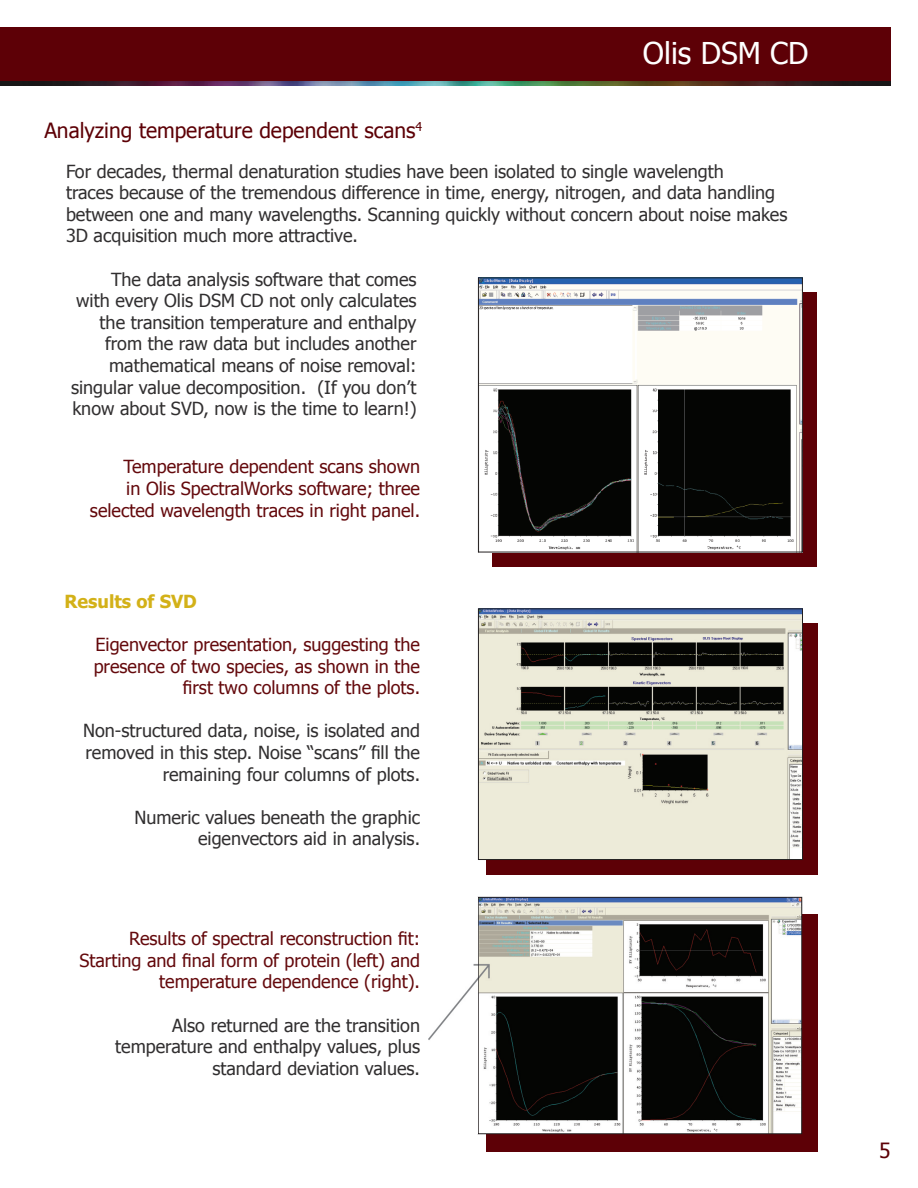
<style>
.page{position:relative;width:918px;height:1188px;background:#fff}
.page>*{position:absolute;margin:0;border:0;box-sizing:border-box;transform-origin:0 0}
.t1{font:30px "Tahoma";color:#fff}
.t2{font:21px "Tahoma";color:#5d0006}
.t3{font:18px/21.6px "Tahoma";color:#312f30;text-align:right}
.t4{font:18px/21.6px "Tahoma";color:#64090c;text-align:right}
.t5{font:700 18px "Tahoma";color:#d3b118}
</style>
<div class="page">
<div style="left:0;top:27px;width:891px;height:54px;background:#5d0006"></div>
<div style="left:492px;top:292px;width:325px;height:275px;background:#5d0006"></div>
<img style="left:480px;top:279px;width:321px;height:271px">
<div style="left:478px;top:277px;width:325px;height:275px;border:1px solid #231f20"></div>
<div style="left:486px;top:623px;width:332px;height:252px;background:#5d0006"></div>
<img style="left:480px;top:610px;width:321px;height:248px">
<div style="left:478px;top:608px;width:325px;height:252px;border:1px solid #231f20"></div>
<div style="left:486px;top:914px;width:332px;height:237px;background:#5d0006"></div>
<img style="left:429px;top:899px;width:371px;height:233px">
<div style="left:478px;top:897px;width:324px;height:237px;border:1px solid #231f20"></div>
<img style="left:0;top:81px;width:891px;height:4px">
<h1 class="t1" style="left:643px;top:34px;width:167px">Olis DSM CD</h1>
<p class="t2" style="left:44px;top:117px;width:379px">Analyzing temperature dependent scans<sup>4</sup></p>
<p class="t3" style="left:66px;top:160px;width:723px;text-align:left">For decades, thermal denaturation studies have been isolated to single wavelength<br>traces because of the tremendous difference in time, energy, nitrogen, and data handling between one and many wavelengths. Scanning quickly without concern about noise makes 3D acquisition much more attractive.</p>
<p class="t3" style="left:71px;top:268px;width:347px">The data analysis software that comes<br>with every Olis DSM CD not only calculates the transition temperature and enthalpy from the raw data but includes another mathematical means of noise removal: singular value decomposition. (If you don’t know about SVD, now is the time to learn!)</p>
<p class="t4" style="left:90px;top:455px;width:332px">Temperature dependent scans shown<br>in Olis SpectralWorks software; three selected wavelength traces in right panel.</p>
<p class="t5" style="left:64px;top:590px;width:134px">Results of SVD</p>
<p class="t4" style="left:94px;top:633px;width:328px">Eigenvector presentation, suggesting the presence of two species, as shown in the first two columns of the plots.</p>
<p class="t3" style="left:83px;top:719px;width:339px">Non-structured data, noise, is isolated and removed in this step. Noise “scans” fill the remaining four columns of plots.</p>
<p class="t3" style="left:134px;top:806px;width:287px">Numeric values beneath the graphic eigenvectors aid in analysis.</p>
<p class="t4" style="left:79px;top:927px;width:342px">Results of spectral reconstruction fit:<br>Starting and final form of protein (left) and temperature dependence (right).</p>
<p class="t3" style="left:115px;top:1014px;width:306px">Also returned are the transition temperature and enthalpy values, plus standard deviation values.</p>
<p class="t2" style="left:879px;top:1137px;width:13px">5</p>
</div>
